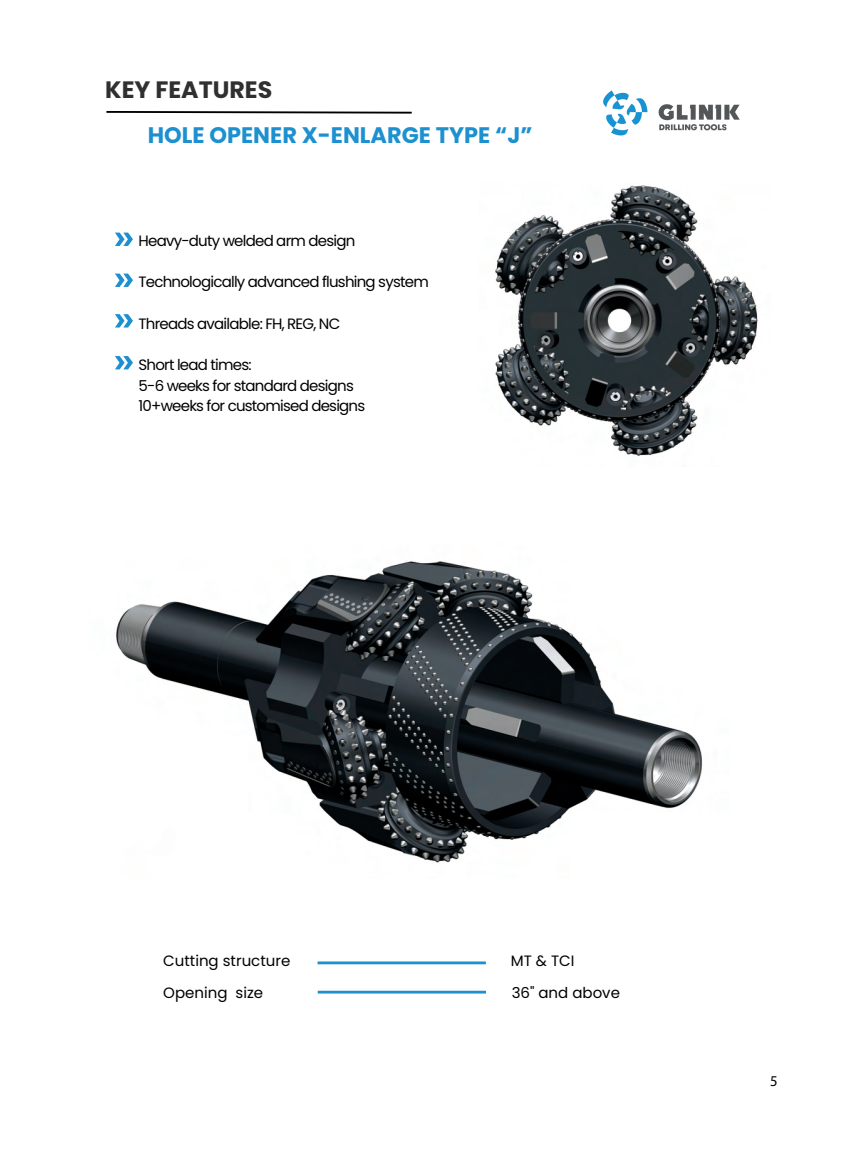
<style>
.page{position:relative;width:851px;height:1159px;background:#fff}
.page>*{position:absolute;margin:0;border:0;box-sizing:border-box;transform-origin:0 0}
.t1{font:700 23.75px "Poppins";color:#303030}
.t2{font:700 22.5px "Poppins";color:#1d90d0}
.t3{font:15px/20.6px "Poppins";letter-spacing:-.05em;color:#000}
.t4{font:15px "Poppins";color:#000}
.t5{font:15px "Myriad Pro";color:#000}
</style>
<div class="page">
<hr style="left:317px;top:961px;width:169px;height:3px;background:#1d90d0">
<hr style="left:318px;top:990px;width:168px;height:3px;background:#1d90d0">
<svg style="left:106px;top:111px;width:306px;height:3px"></svg>
<svg style="left:115px;top:233px;width:18px;height:13px"></svg>
<svg style="left:115px;top:273px;width:18px;height:14px"></svg>
<svg style="left:115px;top:314px;width:18px;height:13px"></svg>
<svg style="left:115px;top:356px;width:18px;height:13px"></svg>
<img style="left:603px;top:90px;width:137px;height:46px">
<img style="left:495px;top:185px;width:263px;height:271px">
<img style="left:116px;top:561px;width:587px;height:302px">
<h1 class="t1" style="left:105px;top:76px;width:169px">KEY FEATURES</h1>
<h2 class="t2" style="left:148px;top:122px;width:386px">HOLE OPENER X-ENLARGE TYPE “J”</h2>
<p class="t3" style="left:138px;top:231px;width:218px">Heavy-duty welded arm design</p>
<p class="t3" style="left:138px;top:272px;width:292px">Technologically advanced flushing system</p>
<p class="t3" style="left:138px;top:313px;width:203px">Threads available: FH, REG, NC</p>
<p class="t3" style="left:138px;top:354px;width:228px">Short lead times:<br>5-6 weeks for standard designs<br>10+weeks for customised designs</p>
<p class="t4" style="left:163px;top:952px;width:129px">Cutting structure</p>
<p class="t3" style="left:510px;top:950px;width:65px">MT &amp; TCI</p>
<p class="t4" style="left:163px;top:984px;width:101px">Opening size</p>
<p class="t4" style="left:511px;top:984px;width:110px">36" and above</p>
<p class="t5" style="left:770px;top:1071px;width:9px">5</p>
</div>
